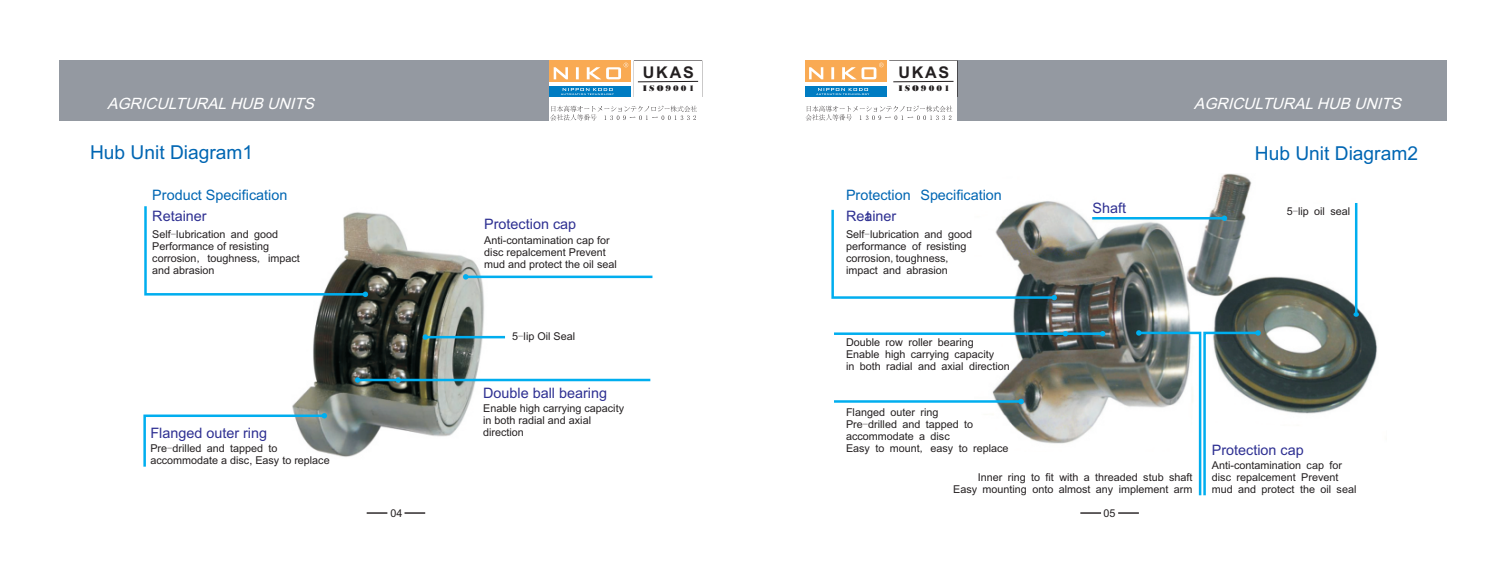
<style>
.page{position:relative;width:1489px;height:567px;background:#fff}
.page>*{position:absolute;margin:0;border:0;box-sizing:border-box;transform-origin:0 0}
.t1{font:19.25px "Arial";color:#0166b3}
.t2{font:700 16px "Arial";letter-spacing:.11em;color:#231f20}
.t3{font:italic 15.5px "Arial";color:#fff}
.t4{font:14.5px "Arial";color:#2e3092}
.t5{font:14.5px "Arial";color:#0166b3}
.t6{font:10.75px/12px "Arial";color:#231f20}
.t7{font:700 8.5px "Bodoni MT Black";letter-spacing:.24em;color:#231f20}
.s1{font-family:"Sim Sun"}
</style>
<div class="page">
<hr style="left:366px;top:512px;width:21px;height:2px;background:#231f20">
<hr style="left:404px;top:512px;width:21px;height:2px;background:#231f20">
<hr style="left:1080px;top:512px;width:20px;height:2px;background:#231f20">
<hr style="left:1118px;top:512px;width:20px;height:2px;background:#231f20">
<img style="left:292px;top:213px;width:202px;height:244px">
<svg style="left:463px;top:274px;width:5px;height:6px"></svg>
<svg style="left:422px;top:334px;width:6px;height:6px"></svg>
<svg style="left:355px;top:377px;width:5px;height:6px"></svg>
<svg style="left:395px;top:377px;width:6px;height:6px"></svg>
<svg style="left:144px;top:206px;width:224px;height:91px"></svg>
<hr style="left:465px;top:276px;width:187px;height:2px;background:#00aeef">
<hr style="left:426px;top:336px;width:79px;height:2px;background:#00aeef">
<hr style="left:357px;top:379px;width:293px;height:2px;background:#00aeef">
<svg style="left:143px;top:413px;width:184px;height:54px"></svg>
<img style="left:992px;top:173px;width:385px;height:271px">
<svg style="left:831px;top:207px;width:225px;height:93px"></svg>
<svg style="left:1099px;top:331px;width:6px;height:5px"></svg>
<hr style="left:834px;top:332px;width:268px;height:3px;background:#00aeef">
<svg style="left:1062px;top:331px;width:6px;height:5px"></svg>
<svg style="left:1018px;top:399px;width:5px;height:5px"></svg>
<hr style="left:834px;top:400px;width:187px;height:3px;background:#00aeef">
<svg style="left:1221px;top:215px;width:6px;height:6px"></svg>
<hr style="left:1092px;top:217px;width:132px;height:2px;background:#00aeef">
<svg style="left:1353px;top:312px;width:5px;height:5px"></svg>
<hr style="left:1354px;top:203px;width:3px;height:111px;background:#00aeef">
<svg style="left:1135px;top:330px;width:125px;height:166px"></svg>
<div style="left:60px;top:61px;width:489px;height:60px;background:#9499a1"></div>
<div style="left:957px;top:61px;width:488px;height:60px;background:#9499a1"></div>
<svg style="left:805px;top:106px;width:147px;height:15px"></svg>
<div style="left:804px;top:86px;width:82px;height:11px;background:#007cc2"></div>
<div style="left:804px;top:61px;width:82px;height:21px;background:#f9aa53"></div>
<svg style="left:809px;top:63px;width:74px;height:16px"></svg>
<svg style="left:816px;top:88px;width:53px;height:7px"></svg>
<hr style="left:893px;top:81px;width:60px;height:1px;background:#231f20">
<svg style="left:550px;top:106px;width:147px;height:15px"></svg>
<div style="left:549px;top:86px;width:82px;height:11px;background:#007cc2"></div>
<div style="left:549px;top:61px;width:82px;height:21px;background:#f9aa53"></div>
<svg style="left:553px;top:63px;width:75px;height:16px"></svg>
<svg style="left:561px;top:88px;width:53px;height:7px"></svg>
<hr style="left:638px;top:81px;width:60px;height:1px;background:#231f20">
<h3 class="t3" style="left:107px;top:97px;width:212px">AGRICULTURALHUB UNITS</h3>
<h1 class="t1" style="left:90px;top:145px;width:165px">Hub Unit Diagram1</h1>
<h3 class="t5" style="left:152px;top:190px;width:137px">Product Specification</h3>
<h3 class="t4" style="left:152px;top:211px;width:56px">Retainer</h3>
<p class="t6" style="left:152px;top:229px;width:149px">Self<span class="s1">-</span>lubrication and good<br>Performance of resisting corrosion<span class="s1">,</span> toughness<span class="s1">,</span> impact and abrasion</p>
<h2 class="t2" style="left:643px;top:67px;width:52px">UKAS</h2>
<p class="t7" style="left:643px;top:85px;width:53px">ISO9001</p>
<h3 class="t4" style="left:484px;top:219px;width:93px">Protection cap</h3>
<p class="t6" style="left:484px;top:235px;width:134px">Anti-contamination cap for disc repalcement Prevent mud and protect the oil seal</p>
<p class="t6" style="left:512px;top:332px;width:64px">5<span class="s1">-</span>lip Oil Seal</p>
<h3 class="t4" style="left:483px;top:387px;width:125px">Double ball bearing</h3>
<p class="t6" style="left:483px;top:403px;width:142px">Enable high carrying capacity in both radial and axial</p>
<h3 class="t4" style="left:150px;top:427px;width:118px">Flanged outer ring</h3>
<p class="t6" style="left:483px;top:428px;width:42px">direction</p>
<p class="t6" style="left:150px;top:443px;width:181px">Pre<span class="s1">-</span>drilled and tapped to accommodate a disc, Easy to replace</p>
<h2 class="t2" style="left:898px;top:67px;width:52px">UKAS</h2>
<p class="t7" style="left:898px;top:85px;width:53px">ISO9001</p>
<h3 class="t5" style="left:846px;top:190px;width:157px">Protection Specification</h3>
<h3 class="t4" style="left:846px;top:211px;width:52px">Reainer</h3>
<h3 class="t4" style="left:866px;top:211px;width:5px">t</h3>
<p class="t6" style="left:846px;top:229px;width:127px">Self<span class="s1">-</span>lubrication and good performance of resisting corrosion<span class="s1">,</span>toughness<span class="s1">, </span>impact and abrasion</p>
<h3 class="t3" style="left:1193px;top:97px;width:212px">AGRICULTURALHUB UNITS</h3>
<h1 class="t1" style="left:1254px;top:146px;width:165px">Hub Unit Diagram2</h1>
<h3 class="t4" style="left:1092px;top:203px;width:35px">Shaft</h3>
<p class="t6" style="left:1286px;top:206px;width:65px">5<span class="s1">-</span>lip oil seal</p>
<p class="t6" style="left:846px;top:337px;width:165px">Double row roller bearing<br>Enable high carrying capacity<br>in both radial and axial direction</p>
<p class="t6" style="left:846px;top:407px;width:164px">Flanged outer ring<br>Pre<span class="s1">-</span>drilled and tapped to accommodate a disc<br>Easy to mount<span class="s1">,</span> easy to replace</p>
<p class="t6" style="left:953px;top:472px;width:241px;text-align:right">Inner ring to fit with a threaded stub shaft<br>Easy mounting onto almost any implement arm</p>
<h3 class="t4" style="left:1211px;top:444px;width:93px">Protection cap</h3>
<p class="t6" style="left:1211px;top:460px;width:146px">Anti-contamination cap for disc repalcement Prevent mud and protect the oil seal</p>
<p class="t6" style="left:390px;top:508px;width:13px">04</p>
<p class="t6" style="left:1103px;top:508px;width:13px">05</p>
</div>
